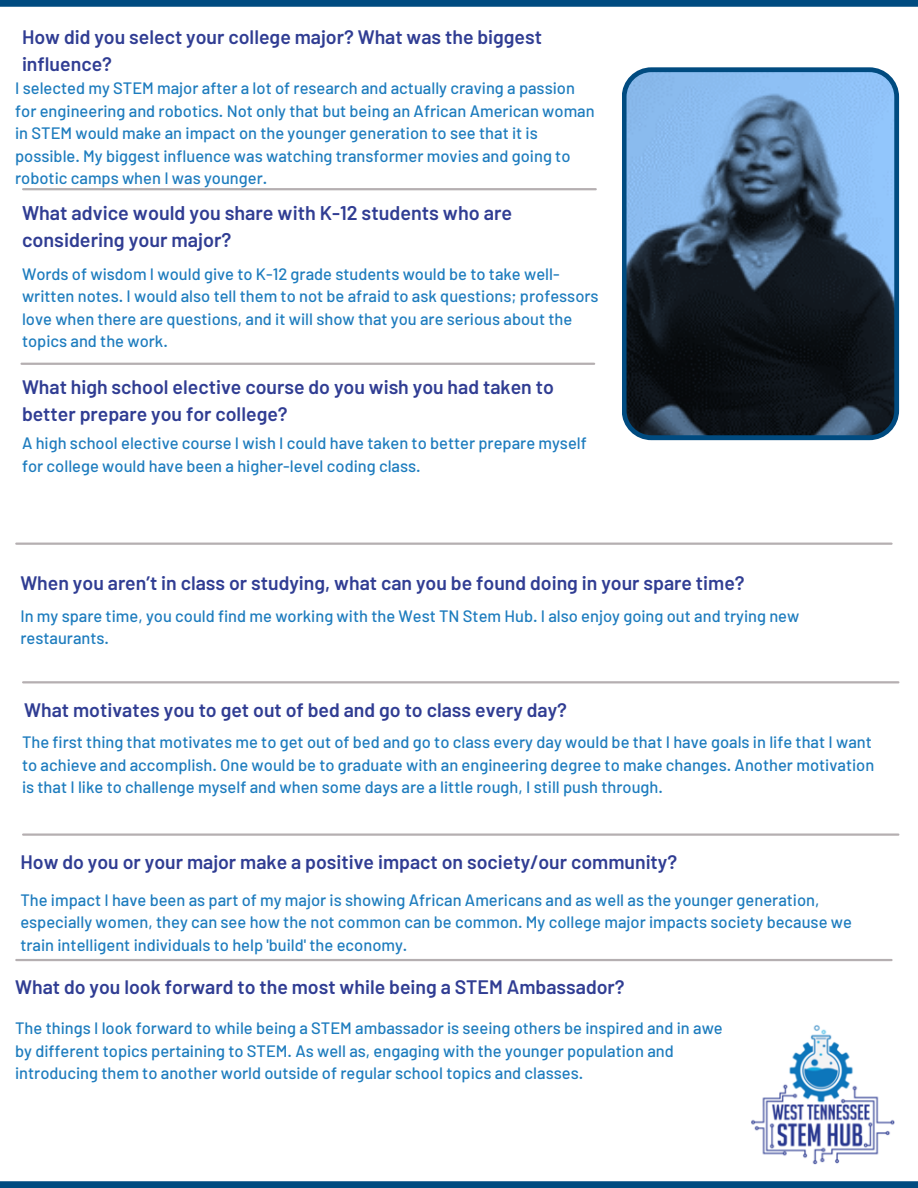
<style>
.page{position:relative;width:918px;height:1188px;background:#fff}
.page>*{position:absolute;margin:0;border:0;box-sizing:border-box;transform-origin:0 0}
.t1{font:600 19.8px/27.5px "Barlow";color:#303d93}
.t2{font:600 19.5px/27px "Barlow";color:#303d93}
.t3{font:500 16.5px/22.5px "Barlow";color:#1d7cbe}
</style>
<div class="page">
<div style="left:0;top:0;width:918px;height:7px;background:#004b80"></div>
<div style="left:0;top:1181px;width:918px;height:7px;background:#004b80"></div>
<img style="left:751px;top:1025px;width:144px;height:140px">
<svg style="left:622px;top:67px;width:277px;height:373px;background:#3f5973"></svg>
<hr style="left:23px;top:188px;width:573px;height:2px;background:#b5afb1">
<hr style="left:22px;top:363px;width:572px;height:2px;background:#b5afb1">
<hr style="left:16px;top:543px;width:876px;height:2px;background:#b5afb1">
<hr style="left:23px;top:681px;width:875px;height:2px;background:#b5afb1">
<hr style="left:23px;top:833px;width:875px;height:3px;background:#b5afb1">
<hr style="left:16px;top:959px;width:876px;height:2px;background:#b5afb1">
<p class="t2" style="left:22px;top:22px;width:522px">How did you select your college major? What was the biggest influence?</p>
<p class="t3" style="left:15px;top:76px;width:581px">I selected my STEM major after a lot of research and actually craving a passion for engineering and robotics. Not only that but being an African American woman in STEM would make an impact on the younger generation to see that it is possible. My biggest influence was watching transformer movies and going to robotic camps when I was younger.</p>
<p class="t1" style="left:22px;top:198px;width:492px">What advice would you share with K-12 students who are considering your major?</p>
<p class="t3" style="left:22px;top:262px;width:578px">Words of wisdom I would give to K-12 grade students would be to take well&shy;written notes. I would also tell them to not be afraid to ask questions; professors love when there are questions, and it will show that you are serious about the topics and the work.</p>
<p class="t2" style="left:22px;top:373px;width:533px">What high school elective course do you wish you had taken to better prepare you for college?</p>
<p class="t3" style="left:22px;top:431px;width:566px">A high school elective course I wish I could have taken to better prepare myself for college would have been a higher-level coding class.</p>
<p class="t2" style="left:20px;top:568px;width:726px">When you aren’t in class or studying, what can you be found doing in your spare time?</p>
<p class="t3" style="left:20px;top:604px;width:781px">In my spare time, you could find me working with the West TN Stem Hub. I also enjoy going out and trying new restaurants.</p>
<p class="t2" style="left:24px;top:696px;width:544px">What motivates you to get out of bed and go to class every day?</p>
<p class="t3" style="left:22px;top:731px;width:854px">The first thing that motivates me to get out of bed and go to class every day would be that I have goals in life that I want to achieve and accomplish. One would be to graduate with an engineering degree to make changes. Another motivation is that I like to challenge myself and when some days are a little rough, I still push through.</p>
<p class="t2" style="left:20px;top:847px;width:658px">How do you or your major make a positive impact on society/our community?</p>
<p class="t3" style="left:20px;top:888px;width:833px">The impact I have been as part of my major is showing African Americans and as well as the younger generation, especially women, they can see how the not common can be common. My college major impacts society because we train intelligent individuals to help 'build' the economy.</p>
<p class="t2" style="left:15px;top:973px;width:611px">What do you look forward to the most while being a STEM Ambassador?</p>
<p class="t3" style="left:15px;top:1017px;width:709px">The things I look forward to while being a STEM ambassador is seeing others be inspired and in awe by different topics pertaining to STEM. As well as, engaging with the younger population and introducing them to another world outside of regular school topics and classes.</p>
</div>
